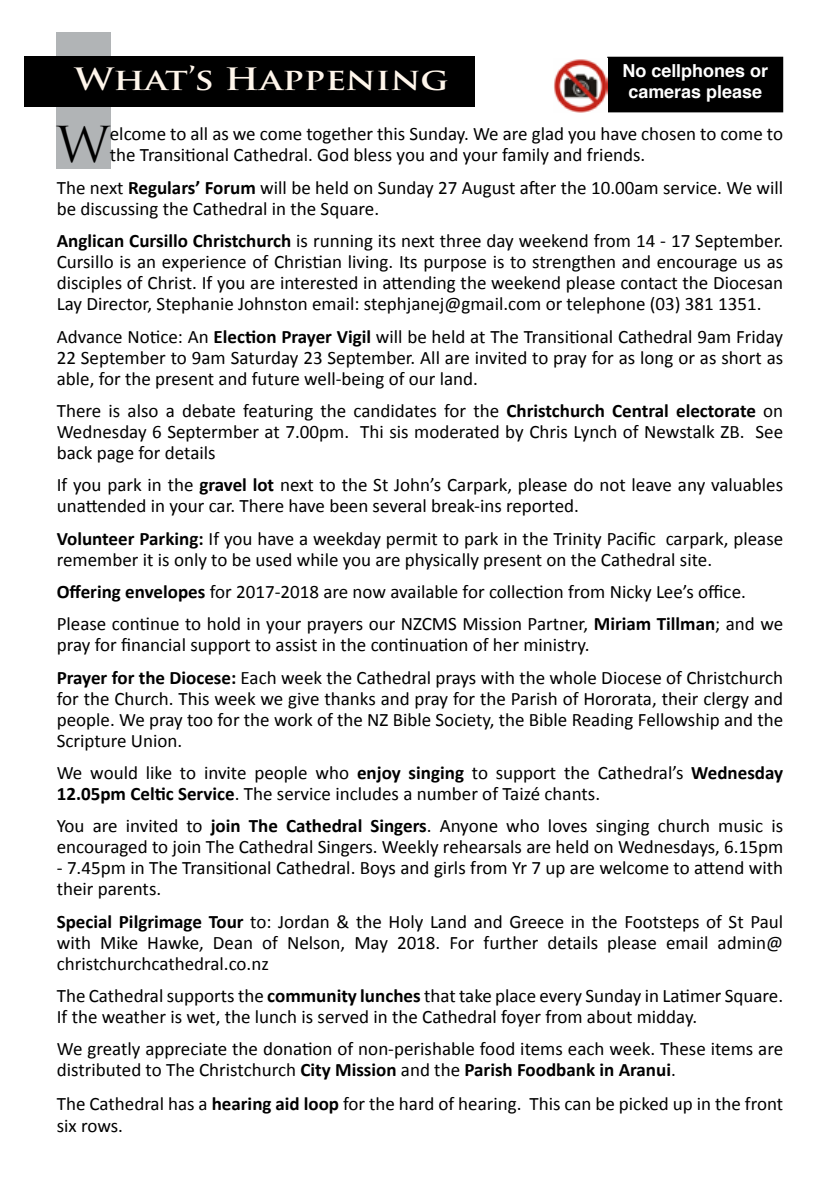
<style>
.page{position:relative;width:840px;height:1191px;background:#fff}
.page>*{position:absolute;margin:0;border:0;box-sizing:border-box;transform-origin:0 0}
.t1{font:48.2px "Trajan Pro";color:#000}
.t2{font:700 30px "Trajan Pro";color:#fff6eb;scale:1.2 1}
.t3{font:19px/21px "Calibri";color:#000}
.t4{font:700 18px/21.6px "Helvetica";color:#fff;text-align:center}
.s1{font-weight:700}
</style>
<div class="page">
<div style="left:56px;top:33px;width:54px;height:136px;background:#b1b4b6"></div>
<div style="left:24px;top:56px;width:450px;height:50px;background:#000"></div>
<div style="left:608px;top:58px;width:173px;height:53px;background:#000"></div>
<div style="left:607px;top:57px;width:175px;height:55px;border:2px solid #000"></div>
<img style="left:554px;top:59px;width:53px;height:53px">
<p class="t4" style="left:622px;top:60px;width:147px">No cellphones or cameras please</p>
<h2 class="t2" style="left:74px;top:61px;width:313px">What’s Happening</h2>
<h1 class="t1" style="left:57px;top:114px;width:55px">W</h1>
<p class="t3" style="left:110px;top:124px;width:674px">elcome to all as we come together this Sunday. We are glad you have chosen to come to the Transitional Cathedral. God bless you and your family and friends.</p>
<p class="t3" style="left:57px;top:177px;width:727px">The next <span class="s1">Regulars’ Forum</span> will be held on Sunday 27 August after the 10.00am service. We will be discussing the Cathedral in the Square.</p>
<p class="t3" style="left:57px;top:230px;width:727px;text-align:justify"><span class="s1">Anglican Cursillo Christchurch</span> is running its next three day weekend from 14 - 17 September.<br>Cursillo is an experience of Christian living. Its purpose is to strengthen and encourage us as disciples of Christ. If you are interested in attending the weekend please contact the Diocesan Lay Director, Stephanie Johnston email: stephjanej@gmail.com or telephone (03) 381 1351.</p>
<p class="t3" style="left:57px;top:326px;width:727px;text-align:justify">Advance Notice: An <span class="s1">Election Prayer Vigil</span> will be held at The Transitional Cathedral 9am Friday 22 September to 9am Saturday 23 September. All are invited to pray for as long or as short as able, for the present and future well-being of our land.</p>
<p class="t3" style="left:57px;top:400px;width:727px;text-align:justify">There is also a debate featuring the candidates for the <span class="s1">Christchurch Central electorate</span> on Wednesday 6 Septermber at 7.00pm. Thi sis moderated by Chris Lynch of Newstalk ZB. See back page for details</p>
<p class="t3" style="left:57px;top:474px;width:727px">If you park in the <span class="s1">gravel lot</span> next to the St John’s Carpark, please do not leave any valuables unattended in your car. There have been several break-ins reported.</p>
<p class="t3" style="left:57px;top:528px;width:727px"><span class="s1">Volunteer Parking:</span> If you have a weekday permit to park in the Trinity Pacific carpark, please remember it is only to be used while you are physically present on the Cathedral site.</p>
<p class="t3" style="left:57px;top:575px;width:727px;line-height:32.4px"><span class="s1">Offering envelopes</span> for 2017-2018 are now available for collection from Nicky Lee’s office.<br>Please continue to hold in your prayers our NZCMS Mission Partner, <span class="s1">Miriam Tillman</span>; and we</p>
<p class="t3" style="left:57px;top:629px;width:727px;line-height:32.4px">pray for financial support to assist in the continuation of her ministry.<br><span class="s1">Prayer for the Diocese:</span> Each week the Cathedral prays with the whole Diocese of Christchurch</p>
<p class="t3" style="left:57px;top:688px;width:727px;text-align:justify">for the Church. This week we give thanks and pray for the Parish of Hororata, their clergy and people. We pray too for the work of the NZ Bible Society, the Bible Reading Fellowship and the Scripture Union.</p>
<p class="t3" style="left:57px;top:762px;width:727px">We would like to invite people who <span class="s1">enjoy singing</span> to support the Cathedral’s <span class="s1">Wednesday<br>12.05pm Celtic Service</span>. The service includes a number of Taizé chants.</p>
<p class="t3" style="left:57px;top:815px;width:727px">You are invited to <span class="s1">join The Cathedral Singers</span>. Anyone who loves singing church music is encouraged to join The Cathedral Singers. Weekly rehearsals are held on Wednesdays, 6.15pm</p>
<p class="t3" style="left:57px;top:857px;width:727px">- 7.45pm in The Transitional Cathedral. Boys and girls from Yr 7 up are welcome to attend with their parents.</p>
<p class="t3" style="left:57px;top:911px;width:727px;text-align:justify"><span class="s1">Special Pilgrimage Tour</span> to: Jordan &amp; the Holy Land and Greece in the Footsteps of St Paul with Mike Hawke, Dean of Nelson, May 2018. For further details please email admin@ christchurchcathedral.co.nz</p>
<p class="t3" style="left:57px;top:985px;width:727px">The Cathedral supports the <span class="s1">community lunches</span> that take place every Sunday in Latimer Square.<br>If the weather is wet, the lunch is served in the Cathedral foyer from about midday.</p>
<p class="t3" style="left:57px;top:1038px;width:727px">We greatly appreciate the donation of non-perishable food items each week. These items are distributed to The Christchurch <span class="s1">City Mission</span> and the <span class="s1">Parish Foodbank in Aranui</span>.</p>
<p class="t3" style="left:57px;top:1092px;width:727px;line-height:22px">The Cathedral has a <span class="s1">hearing aid loop</span> for the hard of hearing. This can be picked up in the front six rows.</p>
</div>
